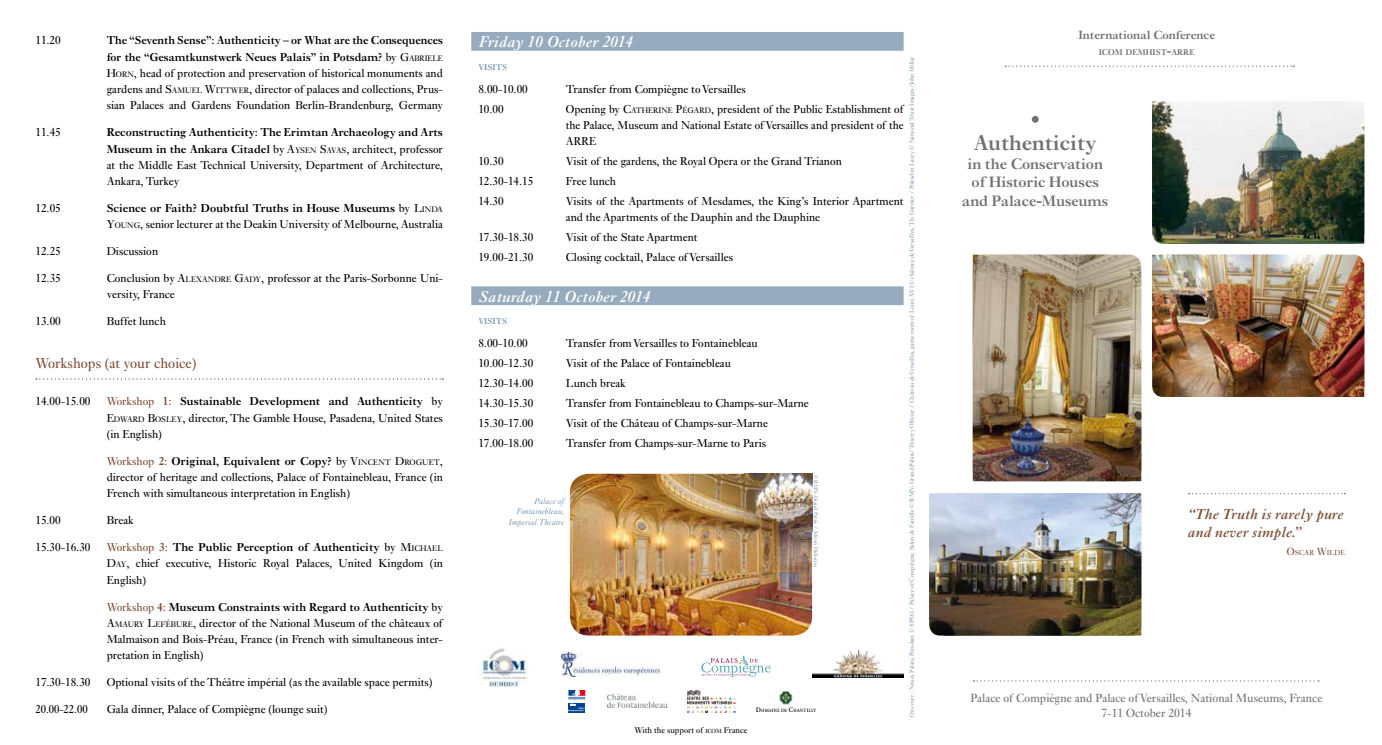
<style>
.page{position:relative;width:1382px;height:745px;background:#fff}
.page>*{position:absolute;margin:0;border:0;box-sizing:border-box;transform-origin:0 0}
.t1{font:600 22.12px "Ehrhardt";color:#707172}
.t2{font:italic 600 16.25px "Ehrhardt";color:#fff}
.t3{font:600 15.62px/18.4px "Ehrhardt";color:#707172;text-align:center}
.t4{font:italic 600 15.12px/18px "Ehrhardt";color:#7c4f37}
.t5{font:15px "Ehrhardt";color:#7c4f37}
.t6{font:12.25px/15.4px "Ehrhardt";color:#707172;text-align:center}
.t7{font:600 12.25px "Ehrhardt";color:#707172}
.t8{font:11.88px/16.2px "Ehrhardt";color:#000;text-align:justify}
.t9{font:11.88px "Ehrhardt";color:#000;scale:.95 1}
.t10{font:italic 8.75px/10.6px "Ehrhardt";color:#7b98b0;text-align:right}
.t11{font:8.75px "Ehrhardt";color:#000}
.t12{font:600 8.75px "Ehrhardt";color:#7b98b0}
.t13{font:600 8.62px "Ehrhardt";color:#707172}
.t14{font:7.5px "Ehrhardt";color:#7c4f37}
.t15{font:6.25px "Ehrhardt";color:#7b98b0}
.t16{font:5.62px "Ehrhardt";color:#7b98b0}
.s1{font-weight:600}
.s2{font-style:inherit}
.s3{font-size:8.38px}
.s4{color:#7c4f37}
.s5{font-weight:600;color:#7c4f37}
.s6{font-size:6.12px}
.s7{font-size:12.25px}
.s8{font-size:10.75px}
</style>
<div class="page">
<svg style="left:36px;top:378px;width:407px;height:1px"></svg>
<div style="left:471px;top:32px;width:433px;height:19px;background:#96abbe"></div>
<div style="left:471px;top:286px;width:433px;height:19px;background:#96abbe"></div>
<svg style="left:973px;top:680px;width:346px;height:1px"></svg>
<svg style="left:1189px;top:493px;width:156px;height:1px"></svg>
<svg style="left:1005px;top:66px;width:289px;height:1px"></svg>
<div style="left:1032px;top:116px;width:7px;height:7px;background:#707172;border-radius:50%"></div>
<img style="left:1152px;top:101px;width:212px;height:142px">
<img style="left:973px;top:254px;width:168px;height:227px">
<img style="left:1152px;top:254px;width:212px;height:142px">
<img style="left:929px;top:493px;width:212px;height:142px">
<img style="left:570px;top:473px;width:242px;height:162px">
<img style="left:745px;top:473px;width:67px;height:58px">
<img style="left:561px;top:652px;width:99px;height:24px">
<img style="left:812px;top:649px;width:92px;height:28px">
<img style="left:478px;top:648px;width:50px;height:37px">
<svg style="left:701px;top:655px;width:70px;height:21px"></svg>
<svg style="left:568px;top:710px;width:17px;height:1px"></svg>
<svg style="left:568px;top:690px;width:18px;height:20px"></svg>
<img style="left:688px;top:690px;width:48px;height:21px">
<img style="left:756px;top:691px;width:60px;height:19px">
<img style="left:608px;top:694px;width:59px;height:13px">
<p class="t8" style="left:35px;top:32px;width:27px">11.20</p>
<p class="t8" style="left:107px;top:32px;width:338px"><span class="s1">The “Seventh Sense”: Authenticity – or What are the Consequences for the “Gesamtkunstwerk Neues Palais” in Potsdam?</span> by <span class="s2">G</span><span class="s3">ABRIELE </span><span class="s2">H</span><span class="s3">ORN</span>, head of protection and preservation of historical monuments and gardens and <span class="s2">S</span><span class="s3">AMUEL</span> <span class="s2">W</span><span class="s3">ITTWER</span>, director of palaces and collections, Prus&shy;sian Palaces and Gardens Foundation Berlin-Brandenburg, Germany</p>
<p class="t8" style="left:35px;top:124px;width:27px">11.45</p>
<p class="t8" style="left:107px;top:124px;width:338px"><span class="s1">Reconstructing Authenticity: The Erimtan Archaeology and Arts Museum in the Ankara Citadel</span> by <span class="s2">A</span><span class="s3">YSEN</span> <span class="s2">S</span><span class="s3">AVAS</span>, architect, professor at the Middle East Technical University, Department of Architecture, Ankara, Turkey</p>
<p class="t8" style="left:35px;top:200px;width:27px">12.05</p>
<p class="t8" style="left:107px;top:200px;width:338px"><span class="s1">Science or Faith? Doubtful Truths in House Museums</span> by <span class="s2">L</span><span class="s3">INDA<br></span><span class="s2">Y</span><span class="s3">OUNG</span>, senior lecturer at the Deakin University of Melbourne, Australia</p>
<p class="t8" style="left:35px;top:243px;width:27px">12.25</p>
<p class="t8" style="left:107px;top:243px;width:53px">Discussion</p>
<p class="t8" style="left:35px;top:270px;width:27px">12.35</p>
<p class="t8" style="left:107px;top:270px;width:338px">Conclusion by <span class="s2">A</span><span class="s3">LEXANDRE</span> <span class="s2">G</span><span class="s3">ADY</span>, professor at the Paris-Sorbonne Uni&shy;versity, France</p>
<p class="t8" style="left:35px;top:313px;width:27px">13.00</p>
<p class="t8" style="left:107px;top:313px;width:61px">Buffet lunch</p>
<p class="t5" style="left:35px;top:353px;width:162px">Workshops (at your choice)</p>
<p class="t8" style="left:35px;top:393px;width:57px">14.00-15.00</p>
<p class="t8" style="left:107px;top:393px;width:338px"><span class="s4">Workshop</span> <span class="s5">1:</span> <span class="s1">Sustainable Development and Authenticity</span> by <span class="s2">E</span><span class="s3">DWARD</span> <span class="s2">B</span><span class="s3">OSLEY</span>, director, The Gamble House, Pasadena, United States (in English)</p>
<p class="t8" style="left:107px;top:452px;width:338px"><span class="s4">Workshop</span> <span class="s5">2:</span> <span class="s1">Original, Equivalent or Copy?</span> by <span class="s2">V</span><span class="s3">INCENT</span> <span class="s2">D</span><span class="s3">ROGUET</span>, director of heritage and collections, Palace of Fontainebleau, France (in French with simultaneous interpretation in English)</p>
<p class="t8" style="left:35px;top:511px;width:27px">15.00</p>
<p class="t8" style="left:107px;top:511px;width:29px">Break</p>
<p class="t8" style="left:35px;top:538px;width:57px">15.30-16.30</p>
<p class="t8" style="left:107px;top:538px;width:338px"><span class="s4">Workshop</span> <span class="s5">3:</span> <span class="s1">The Public Perception of Authenticity</span> by <span class="s2">M</span><span class="s3">ICHAEL </span><span class="s2">D</span><span class="s3">AY</span>, chief executive, Historic Royal Palaces, United Kingdom (in English)</p>
<p class="t8" style="left:107px;top:598px;width:338px"><span class="s4">Workshop</span> <span class="s5">4:</span> <span class="s1">Museum Constraints with Regard to Authenticity</span> by <span class="s2">A</span><span class="s3">MAURY</span> <span class="s2">L</span><span class="s3">EFÉBURE</span>, director of the National Museum of the châteaux of Malmaison and Bois-Préau, France (in French with simultaneous inter&shy;pretation in English)</p>
<p class="t8" style="left:35px;top:673px;width:57px">17.30-18.30</p>
<p class="t8" style="left:107px;top:673px;width:327px">Optional visits of the Théâtre impérial (as the available space permits)</p>
<p class="t9" style="left:35px;top:701px;width:57px">20.00-22.00</p>
<p class="t8" style="left:107px;top:700px;width:222px">Gala dinner, Palace of Compiègne (lounge suit)</p>
<h2 class="t2" style="left:478px;top:32px;width:156px">Friday 10 October 2014</h2>
<p class="t12" style="left:478px;top:62px;width:30px">VISITS</p>
<p class="t8" style="left:478px;top:81px;width:51px">8.00-10.00</p>
<p class="t8" style="left:566px;top:81px;width:181px">Transfer from Compiègne to Versailles</p>
<p class="t8" style="left:478px;top:101px;width:27px">10.00</p>
<p class="t8" style="left:566px;top:101px;width:339px">Opening by <span class="s2">C</span><span class="s3">ATHERINE</span> <span class="s2">P</span><span class="s3">ÉGARD</span>, president of the Public Establishment of the Palace, Museum and National Estate of Versailles and president of the ARRE</p>
<p class="t8" style="left:478px;top:153px;width:27px">10.30</p>
<p class="t8" style="left:566px;top:153px;width:278px">Visit of the gardens, the Royal Opera or the Grand Trianon</p>
<p class="t8" style="left:478px;top:173px;width:57px">12.30-14.15</p>
<p class="t8" style="left:566px;top:173px;width:52px">Free lunch</p>
<p class="t8" style="left:478px;top:192px;width:27px">14.30</p>
<p class="t8" style="left:566px;top:192px;width:339px">Visits of the Apartments of Mesdames, the King’s Interior Apartment and the Apartments of the Dauphin and the Dauphine</p>
<p class="t8" style="left:478px;top:229px;width:57px">17.30-18.30</p>
<p class="t8" style="left:566px;top:229px;width:133px">Visit of the State Apartment</p>
<p class="t8" style="left:478px;top:248px;width:57px">19.00-21.30</p>
<p class="t8" style="left:566px;top:248px;width:169px">Closing cocktail, Palace of Versailles</p>
<h2 class="t2" style="left:478px;top:287px;width:174px">Saturday 11 October 2014</h2>
<p class="t12" style="left:478px;top:316px;width:30px">VISITS</p>
<p class="t8" style="left:478px;top:335px;width:51px">8.00-10.00</p>
<p class="t8" style="left:566px;top:335px;width:193px">Transfer from Versailles to Fontainebleau</p>
<p class="t8" style="left:478px;top:355px;width:57px">10.00-12.30</p>
<p class="t8" style="left:566px;top:355px;width:167px">Visit of the Palace of Fontainebleau</p>
<p class="t8" style="left:478px;top:375px;width:57px">12.30-14.00</p>
<p class="t8" style="left:566px;top:375px;width:61px">Lunch break</p>
<p class="t8" style="left:478px;top:394px;width:57px">14.30-15.30</p>
<p class="t8" style="left:566px;top:394px;width:244px">Transfer from Fontainebleau to Champs-sur-Marne</p>
<p class="t8" style="left:478px;top:414px;width:57px">15.30-17.00</p>
<p class="t8" style="left:566px;top:414px;width:204px">Visit of the Château of Champs-sur-Marne</p>
<p class="t8" style="left:478px;top:434px;width:57px">17.00-18.00</p>
<p class="t8" style="left:566px;top:434px;width:202px">Transfer from Champs-sur-Marne to Paris</p>
<p class="t15" style="left:908px;top:716px;width:661px;rotate:-90deg">On cover : Neues Palais, Potsdam © SPSG / Palace of Compiègne, Salon de Famille © RMN-Grand Palais/Thierry Ollivier / Château de Versailles, game room of Louis XVI © château de Versailles, Th. Garnier / Polesden Lacey © National Trust Images/John Millar</p>
<p class="t16" style="left:819px;top:474px;width:94px;rotate:90deg">© RMN-Grand Palais / Adrien Didierjea</p>
<p class="t10" style="left:508px;top:495px;width:58px">Palace of<br>Fontainebleau,<br>Imperial Theatre</p>
<p class="t11" style="left:634px;top:724px;width:114px">With the support of <span class="s6">ICOM</span> France</p>
<p class="t7" style="left:1078px;top:28px;width:138px">International Conference</p>
<p class="t13" style="left:1099px;top:47px;width:97px">ICOM DEMHIST<span class="s7">-</span>ARRE</p>
<h1 class="t1" style="left:974px;top:130px;width:124px">Authenticity</h1>
<h3 class="t3" style="left:962px;top:154px;width:148px">in the Conservation of Historic Houses and Palace-Museums</h3>
<p class="t4" style="left:1188px;top:505px;width:157px">“The Truth is rarely pure and never simple.”</p>
<p class="t14" style="left:1287px;top:547px;width:60px"><span class="s8">O</span>SCAR <span class="s8">W</span>ILDE</p>
<p class="t6" style="left:970px;top:689px;width:354px">Palace of Compiègne and Palace of Versailles, National Museums, France<br>7-11 October 2014</p>
</div>
